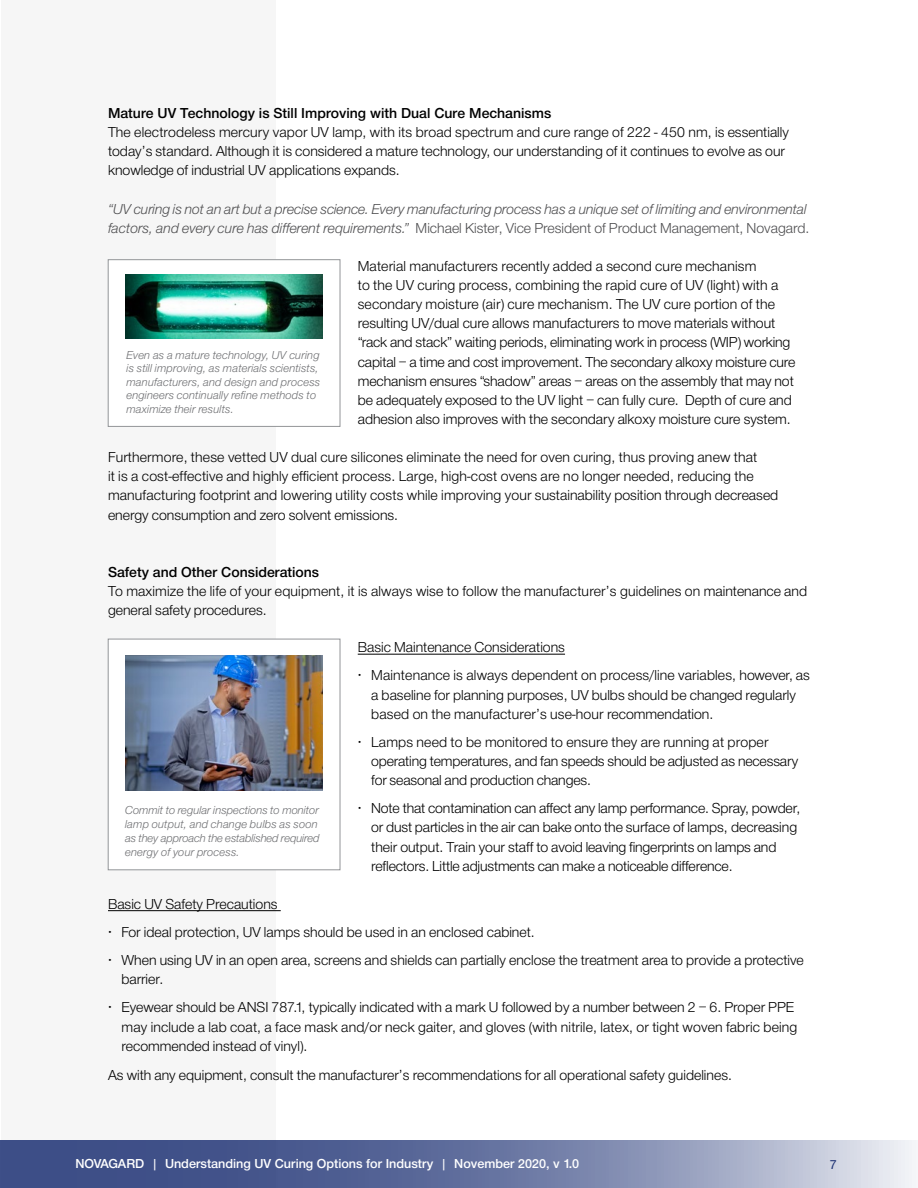
<style>
.page{position:relative;width:918px;height:1188px;background:#fff}
.page>*{position:absolute;margin:0;border:0;box-sizing:border-box;transform-origin:0 0}
.t1{font:15px/19.2px "Helvetica Neue H45";color:#000}
.t2{font:15px "Helvetica Neue H46";letter-spacing:-.01em;color:#4d4d4f}
.t3{font:15px "Helvetica Neue H45";color:#4d4d4f}
.t4{font:15px "Helvetica Neue H65";color:#000}
.t5{font:13.5px "Helvetica Neue H65";color:#fff}
.t6{font:13.5px "Helvetica Neue H55";color:#1c3073}
.t7{font:12px/13.5px "Helvetica Neue H46";letter-spacing:.01em;color:#6d6e71}
.s1{font-family:"Helvetica Neue H46"}
</style>
<div class="page">
<div style="left:1px;top:0;width:274px;height:1188px;background:#f6f6f6"></div>
<hr style="left:358px;top:654px;width:207px;height:1px;background:#000">
<hr style="left:108px;top:910px;width:173px;height:1px;background:#000">
<div style="left:108px;top:639px;width:232px;height:231px;background:#fff;border:1px solid #939598"></div>
<img style="left:125px;top:655px;width:198px;height:135px">
<div style="left:108px;top:260px;width:232px;height:167px;background:#fff;border:1px solid #939598"></div>
<img style="left:125px;top:275px;width:198px;height:63px">
<svg style="left:0;top:1140px;width:916px;height:48px;background:#727ea8"></svg>
<p class="t4" style="left:108px;top:103px;width:445px">Mature UV Technology is Still Improving with Dual Cure Mechanisms</p>
<p class="t1" style="left:108px;top:124px;width:682px">The electrodeless mercury vapor UV lamp, with its broad spectrum and cure range of 222 - 450 nm, is essentially today’s standard. Although it is considered a mature technology, our understanding of it continues to evolve as our knowledge of industrial UV applications expands.</p>
<p class="t2" style="left:108px;top:199px;width:700px">“UV curing is not an art but a precise science. Every manufacturing process has a unique set of limiting and environmental</p>
<p class="t3" style="left:108px;top:218px;width:703px"><span class="s1">factors, and every cure has different requirements.”</span> Michael Kister, Vice President of Product Management, Novagard.</p>
<p class="t1" style="left:358px;top:258px;width:439px">Material manufacturers recently added a second cure mechanism<br>to the UV curing process, combining the rapid cure of UV (light) with a secondary moisture (air) cure mechanism. The UV cure portion of the resulting UV/dual cure allows manufacturers to move materials without “rack and stack” waiting periods, eliminating work in process (WIP) working capital – a time and cost improvement. The secondary alkoxy moisture cure mechanism ensures “shadow” areas – areas on the assembly that may not be adequately exposed to the UV light – can fully cure. Depth of cure and adhesion also improves with the secondary alkoxy moisture cure system.</p>
<p class="t1" style="left:108px;top:449px;width:672px">Furthermore, these vetted UV dual cure silicones eliminate the need for oven curing, thus proving anew that<br>it is a cost-effective and highly efficient process. Large, high-cost ovens are no longer needed, reducing the manufacturing footprint and lowering utility costs while improving your sustainability position through decreased energy consumption and zero solvent emissions.</p>
<p class="t7" style="left:127px;top:349px;width:195px">Even as a mature technology, UV curing is still improving, as materials scientists, manufacturers, and design and process engineers continually refine methods to maximize their results.</p>
<p class="t4" style="left:108px;top:562px;width:213px">Safety and Other Considerations</p>
<p class="t1" style="left:108px;top:583px;width:701px">To maximize the life of your equipment, it is always wise to follow the manufacturer’s guidelines on maintenance and general safety procedures.</p>
<p class="t1" style="left:358px;top:639px;width:209px">Basic Maintenance Considerations</p>
<p class="t1" style="left:371px;top:667px;width:440px;text-indent:-14px">• Maintenance is always dependent on process/line variables, however, as a baseline for planning purposes, UV bulbs should be changed regularly based on the manufacturer’s use-hour recommendation.</p>
<p class="t1" style="left:371px;top:734px;width:428px;text-indent:-14px">• Lamps need to be monitored to ensure they are running at proper operating temperatures, and fan speeds should be adjusted as necessary for seasonal and production changes.</p>
<p class="t1" style="left:371px;top:800px;width:431px;text-indent:-14px">• Note that contamination can affect any lamp performance. Spray, powder, or dust particles in the air can bake onto the surface of lamps, decreasing their output. Train your staff to avoid leaving fingerprints on lamps and reflectors. Little adjustments can make a noticeable difference.</p>
<p class="t1" style="left:108px;top:896px;width:171px">Basic UV Safety Precautions</p>
<p class="t1" style="left:108px;top:924px;width:428px">• For ideal protection, UV lamps should be used in an enclosed cabinet.</p>
<p class="t1" style="left:122px;top:952px;width:684px;text-indent:-14px">• When using UV in an open area, screens and shields can partially enclose the treatment area to provide a protective barrier.</p>
<p class="t1" style="left:122px;top:999px;width:677px;text-indent:-14px">• Eyewear should be ANSI 787.1, typically indicated with a mark U followed by a number between 2 – 6. Proper PPE may include a lab coat, a face mask and/or neck gaiter, and gloves (with nitrile, latex, or tight woven fabric being recommended instead of vinyl).</p>
<p class="t1" style="left:108px;top:1067px;width:625px">As with any equipment, consult the manufacturer’s recommendations for all operational safety guidelines.</p>
<p class="t7" style="left:125px;top:804px;width:196px;line-height:14.2px">Commit to regular inspections to monitor lamp output, and change bulbs as soon as they approach the established required energy of your process.</p>
<p class="t5" style="left:75px;top:1155px;width:505px">NOVAGARD | Understanding UV Curing Options for Industry | November 2020, v 1.0</p>
<p class="t6" style="left:830px;top:1155px;width:9px">7</p>
</div>
